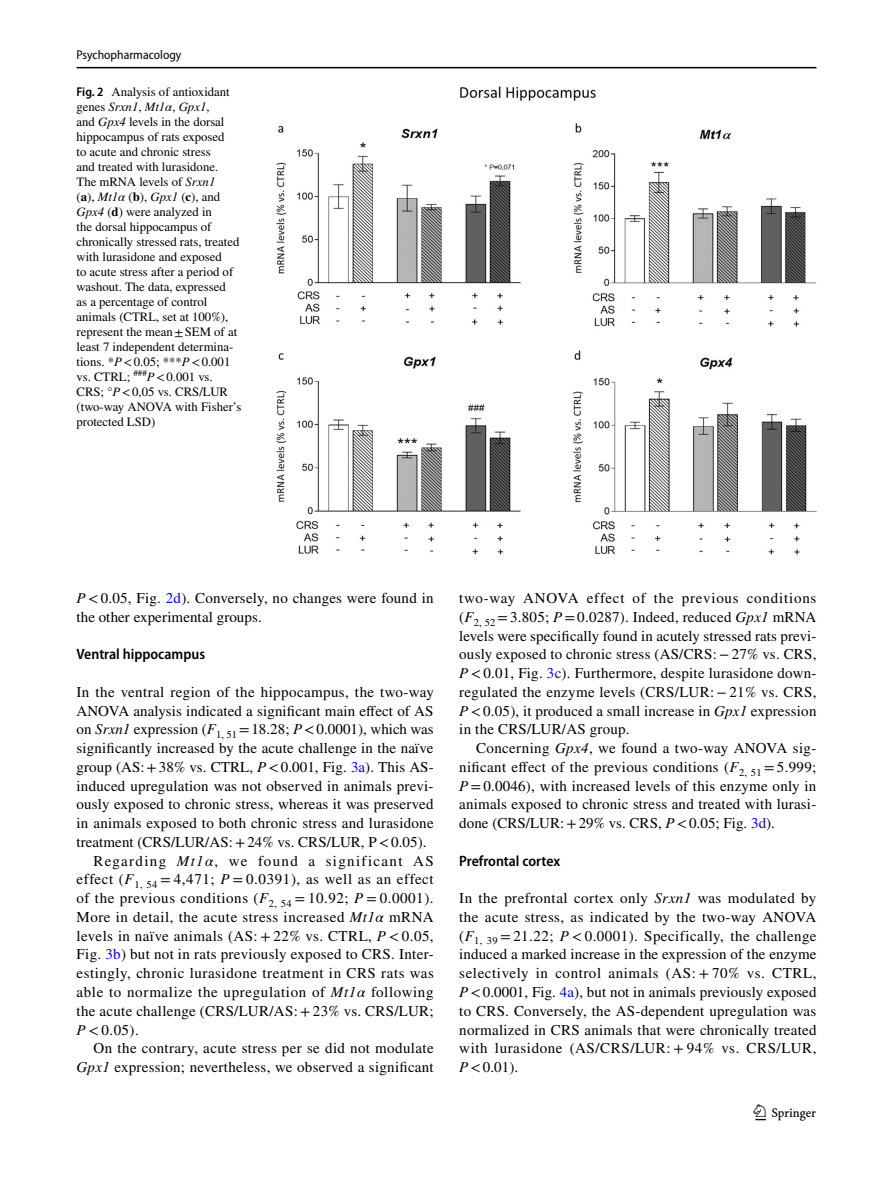
<style>
.page{position:relative;width:893px;height:1187px;background:#fff}
.page>*{position:absolute;margin:0;border:0;box-sizing:border-box;transform-origin:0 0}
.t1{font:22.5px "Springnew Regular 3";color:#000}
.t2{font:15px/18.8px "STIX";letter-spacing:.015em;color:#000;text-align:justify}
.t3{font:15px "STIX";letter-spacing:.04em;color:#000}
.t4{font:15px "STIX";letter-spacing:.035em;color:#000}
.t5{font:15px "STIX";letter-spacing:.09em;color:#000}
.t6{font:600 semi-condensed 15px "Myriad Pro";color:#000}
.t7{font:12.75px/15px "STIX";color:#000}
.t8{font:semi-condensed 12.75px "Myriad Pro";color:#000}
.s1{font-family:"Myriad Pro";font-weight:600;font-stretch:semi-condensed}
.s2{font-style:italic}
.s3{font-weight:700}
.s4{color:#00f}
</style>
<div class="page">
<hr style="left:77px;top:67px;width:739px;height:1px;background:#000">
<img style="left:276px;top:87px;width:540px;height:467px">
<p class="t8" style="left:77px;top:48px;width:106px">Psychopharmacology</p>
<p class="t7" style="left:77px;top:85px;width:166px"><span class="s1">Fig. 2</span> Analysis of antioxidant genes <span class="s2">Srxn1</span>, <span class="s2">Mt1α</span>, <span class="s2">Gpx1</span>,<br>and <span class="s2">Gpx4</span> levels in the dorsal hippocampus of rats exposed<br>to acute and chronic stress<br>and treated with lurasidone.<br>The mRNA levels of <span class="s2">Srxn1<br></span>(<span class="s3">a</span>), <span class="s2">Mt1α</span> (<span class="s3">b</span>), <span class="s2">Gpx1</span> (<span class="s3">c</span>), and<br><span class="s2">Gpx4</span> (<span class="s3">d</span>) were analyzed in<br>the dorsal hippocampus of chronically stressed rats, treated with lurasidone and exposed<br>to acute stress after a period of washout. The data, expressed<br>as a percentage of control animals (CTRL, set at 100%), represent the mean±SEM of at least 7 independent determina&shy;tions. *<span class="s2">P</span>&lt;0.05; ***<span class="s2">P</span>&lt;0.001 vs. CTRL; <sup>###</sup><span class="s2">P</span>&lt;0.001 vs.<br>CRS; °<span class="s2">P</span>&lt;0,05 vs. CRS/LUR (two-way ANOVA with Fisher’s protected LSD)</p>
<p class="t2" style="left:77px;top:589px;width:359px"><span class="s2">P</span>&lt;0.05, Fig. <span class="s4">2d</span>). Conversely, no changes were found in the other experimental groups.</p>
<p class="t6" style="left:77px;top:646px;width:130px">Ventral hippocampus</p>
<p class="t2" style="left:77px;top:683px;width:359px">In the ventral region of the hippocampus, the two-way</p>
<p class="t2" style="left:77px;top:702px;width:358px">ANOVA analysis indicated a significant main effect of AS</p>
<p class="t2" style="left:77px;top:721px;width:359px">on <span class="s2">Srxn1</span> expression (<span class="s2">F</span><sub>1,</sub> <sub>51</sub> =18.28; <span class="s2">P</span>&lt;0.0001), which was</p>
<p class="t2" style="left:77px;top:739px;width:358px">significantly increased by the acute challenge in the naïve</p>
<p class="t2" style="left:77px;top:758px;width:359px">group (AS:+38% vs. CTRL, <span class="s2">P</span>&lt;0.001, Fig. <span class="s4">3a</span>). This AS-</p>
<p class="t2" style="left:77px;top:777px;width:359px">induced upregulation was not observed in animals previ-</p>
<p class="t2" style="left:77px;top:796px;width:359px">ously exposed to chronic stress, whereas it was preserved</p>
<p class="t2" style="left:77px;top:814px;width:359px">in animals exposed to both chronic stress and lurasidone</p>
<p class="t2" style="left:77px;top:833px;width:351px">treatment (CRS/LUR/AS:+24% vs. CRS/LUR, P&lt;0.05).</p>
<p class="t5" style="left:94px;top:850px;width:342px">Regarding <span class="s2">Mt1α</span>, we found a significant AS</p>
<p class="t3" style="left:77px;top:869px;width:359px">effect (<span class="s2">F</span><sub>1,</sub> <sub>54</sub> = 4,471; <span class="s2">P</span> = 0.0391), as well as an effect</p>
<p class="t3" style="left:77px;top:887px;width:359px">of the previous conditions (<span class="s2">F</span><sub>2,</sub> <sub>54</sub> = 10.92; <span class="s2">P</span> = 0.0001).</p>
<p class="t4" style="left:77px;top:906px;width:359px">More in detail, the acute stress increased <span class="s2">Mt1α</span> mRNA</p>
<p class="t2" style="left:77px;top:927px;width:359px">levels in naïve animals (AS: + 22% vs. CTRL, <span class="s2">P</span> &lt; 0.05,</p>
<p class="t2" style="left:77px;top:946px;width:359px">Fig. <span class="s4">3b</span>) but not in rats previously exposed to CRS. Inter-</p>
<p class="t3" style="left:77px;top:962px;width:359px">estingly, chronic lurasidone treatment in CRS rats was</p>
<p class="t3" style="left:77px;top:981px;width:359px">able to normalize the upregulation of <span class="s2">Mt1α</span> following</p>
<p class="t2" style="left:77px;top:1002px;width:359px">the acute challenge (CRS/LUR/AS:+23% vs. CRS/LUR;</p>
<p class="t2" style="left:77px;top:1021px;width:64px"><span class="s2">P</span> &lt; 0.05).</p>
<p class="t2" style="left:94px;top:1039px;width:342px">On the contrary, acute stress per se did not modulate</p>
<p class="t2" style="left:77px;top:1058px;width:359px"><span class="s2">Gpx1</span> expression; nevertheless, we observed a significant</p>
<p class="t2" style="left:459px;top:589px;width:359px">two-way ANOVA effect of the previous conditions (<span class="s2">F</span><sub>2,</sub> <sub>52</sub> =3.805; <span class="s2">P</span>=0.0287). Indeed, reduced <span class="s2">Gpx1</span> mRNA levels were specifically found in acutely stressed rats previ&shy;ously exposed to chronic stress (AS/CRS:−27% vs. CRS, <span class="s2">P</span>&lt;0.01, Fig. <span class="s4">3c</span>). Furthermore, despite lurasidone down&shy;regulated the enzyme levels (CRS/LUR:−21% vs. CRS, <span class="s2">P</span>&lt;0.05), it produced a small increase in <span class="s2">Gpx1</span> expression in the CRS/LUR/AS group.</p>
<p class="t2" style="left:459px;top:739px;width:359px;text-indent:17px">Concerning <span class="s2">Gpx4</span>, we found a two-way ANOVA sig&shy;nificant effect of the previous conditions (<span class="s2">F</span><sub>2,</sub> <sub>51</sub> =5.999; <span class="s2">P</span>=0.0046), with increased levels of this enzyme only in animals exposed to chronic stress and treated with lurasi&shy;done (CRS/LUR:+29% vs. CRS, <span class="s2">P</span>&lt;0.05; Fig. <span class="s4">3d</span>).</p>
<p class="t6" style="left:459px;top:852px;width:103px">Prefrontal cortex</p>
<p class="t2" style="left:459px;top:889px;width:359px">In the prefrontal cortex only <span class="s2">Srxn1</span> was modulated by the acute stress, as indicated by the two-way ANOVA (<span class="s2">F</span><sub>1,</sub> <sub>39</sub> = 21.22; <span class="s2">P</span> &lt; 0.0001). Specifically, the challenge induced a marked increase in the expression of the enzyme selectively in control animals (AS: + 70% vs. CTRL, <span class="s2">P</span>&lt;0.0001, Fig. <span class="s4">4a</span>), but not in animals previously exposed to CRS. Conversely, the AS-dependent upregulation was normalized in CRS animals that were chronically treated with lurasidone (AS/CRS/LUR: + 94% vs. CRS/LUR, <span class="s2">P</span>&lt;0.01).</p>
<h1 class="t1" style="left:755px;top:1104px;width:62px">1 3</h1>
</div>
